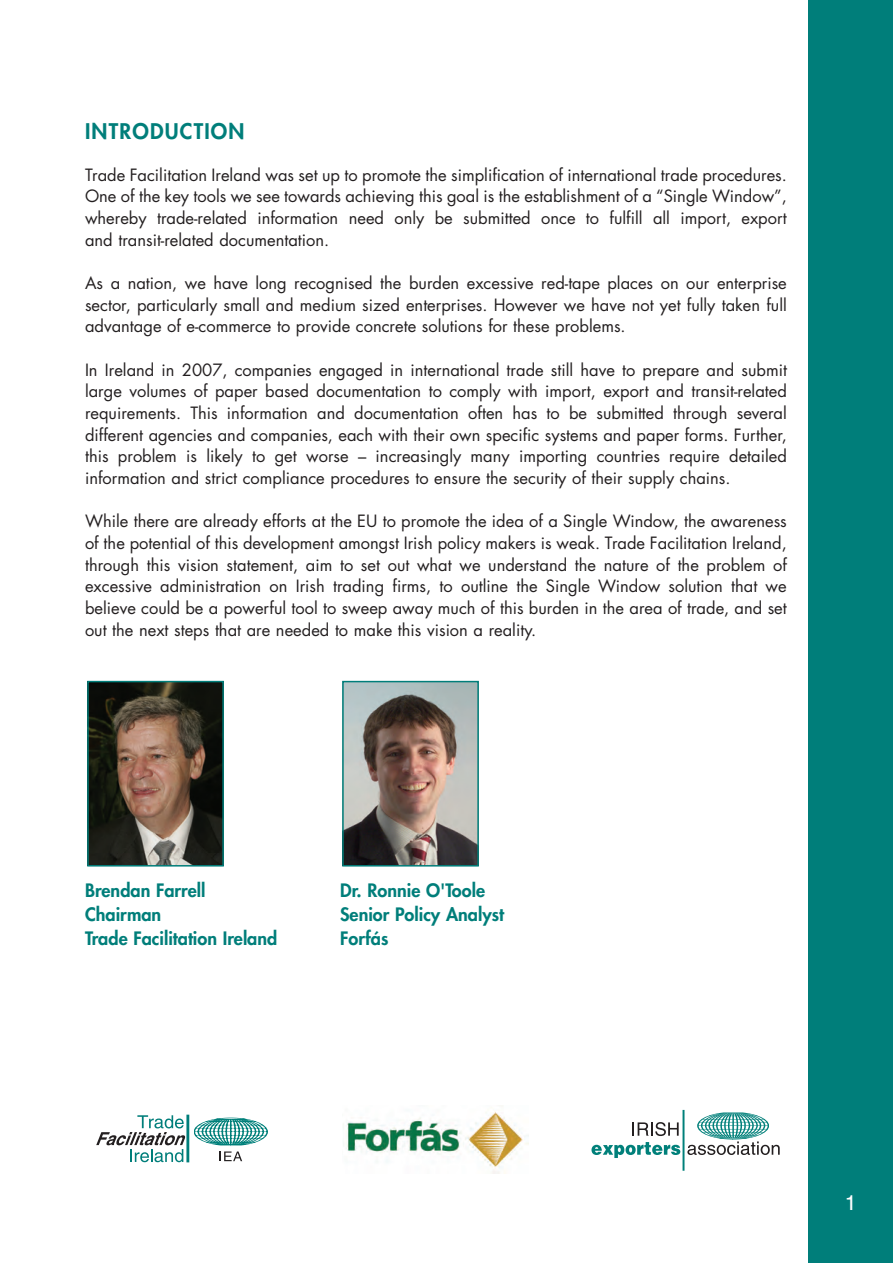
<style>
.page{position:relative;width:893px;height:1263px;background:#fff}
.page>*{position:absolute;margin:0;border:0;box-sizing:border-box;transform-origin:0 0}
.t1{font:800 21px "Futura";letter-spacing:.06em;color:#007e7a}
.t2{font:21px "Helvetica";color:#fff}
.t3{font:800 18px "Futura";color:#007e7a}
.t4{font:16.5px/21.6px "Futura";color:#231f20;text-align:justify}
</style>
<div class="page">
<img style="left:345px;top:684px;width:131px;height:179px">
<div style="left:342px;top:681px;width:137px;height:185px;border:2px solid #007e7a"></div>
<div style="left:808px;top:0;width:85px;height:1263px;background:#007e7a"></div>
<svg style="left:96px;top:1115px;width:90px;height:47px"></svg>
<hr style="left:187px;top:1115px;width:2px;height:47px;background:#007e7a">
<svg style="left:194px;top:1118px;width:74px;height:43px"></svg>
<img style="left:346px;top:1111px;width:183px;height:62px">
<svg style="left:591px;top:1142px;width:89px;height:16px"></svg>
<svg style="left:632px;top:1122px;width:47px;height:14px"></svg>
<hr style="left:683px;top:1110px;width:1px;height:61px;background:#00807a">
<svg style="left:687px;top:1113px;width:93px;height:42px"></svg>
<div style="left:698px;top:1112px;width:70px;height:27px;border:1px solid #00807a;border-radius:50%"></div>
<img style="left:90px;top:684px;width:131px;height:179px">
<div style="left:87px;top:681px;width:137px;height:185px;border:2px solid #007e7a"></div>
<p class="t1" style="left:85px;top:121px;width:161px">INTRODUCTION</p>
<p class="t4" style="left:85px;top:165px;width:703px">Trade Facilitation Ireland was set up to promote the simplification of international trade procedures.<br>One of the key tools we see towards achieving this goal is the establishment of a “Single Window”, whereby trade-related information need only be submitted once to fulfill all import, export and transit-related documentation.</p>
<p class="t4" style="left:85px;top:274px;width:703px">As a nation, we have long recognised the burden excessive red-tape places on our enterprise sector, particularly small and medium sized enterprises. However we have not yet fully taken full advantage of e-commerce to provide concrete solutions for these problems.</p>
<p class="t4" style="left:85px;top:360px;width:703px">In Ireland in 2007, companies engaged in international trade still have to prepare and submit large volumes of paper based documentation to comply with import, export and transit-related requirements. This information and documentation often has to be submitted through several different agencies and companies, each with their own specific systems and paper forms. Further, this problem is likely to get worse – increasingly many importing countries require detailed information and strict compliance procedures to ensure the security of their supply chains.</p>
<p class="t4" style="left:85px;top:512px;width:703px">While there are already efforts at the EU to promote the idea of a Single Window, the awareness of the potential of this development amongst Irish policy makers is weak. Trade Facilitation Ireland, through this vision statement, aim to set out what we understand the nature of the problem of excessive administration on Irish trading firms, to outline the Single Window solution that we believe could be a powerful tool to sweep away much of this burden in the area of trade, and set out the next steps that are needed to make this vision a reality.</p>
<p class="t3" style="left:85px;top:882px;width:122px">Brendan Farrell</p>
<p class="t3" style="left:340px;top:882px;width:146px">Dr. Ronnie O'Toole</p>
<p class="t3" style="left:85px;top:906px;width:78px">Chairman</p>
<p class="t3" style="left:340px;top:906px;width:165px">Senior Policy Analyst</p>
<p class="t3" style="left:85px;top:930px;width:194px">Trade Facilitation Ireland</p>
<p class="t3" style="left:340px;top:930px;width:50px">Forfás</p>
<p class="t2" style="left:845px;top:1195px;width:13px">1</p>
</div>
